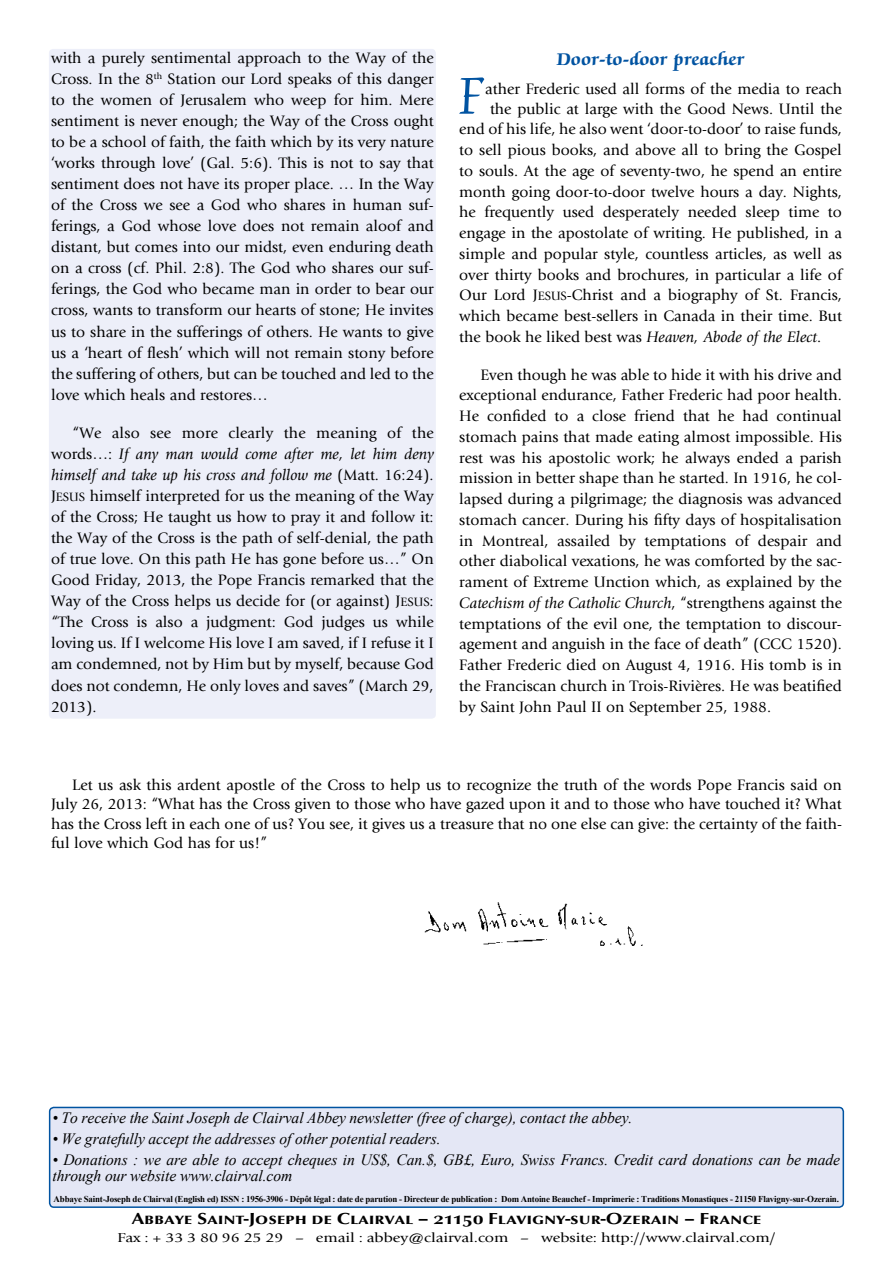
<style>
.page{position:relative;width:893px;height:1263px;background:#fff}
.page>*{position:absolute;margin:0;border:0;box-sizing:border-box;transform-origin:0 0}
.t1{font:60px "Zapf Chancery Std";color:#0053a1;scale:.91 1}
.t2{font:700 19.5px "Zapf Chancery Std";letter-spacing:.015em;color:#0053a1}
.t3{font:700 16.5px "Opus Sm Caps";letter-spacing:-.005em;color:#000;scale:1.2 1}
.t4{font:15.75px/21px "Giovanni";color:#000;text-align:justify}
.t5{font:italic 15.75px/16.5px "Times New Roman";letter-spacing:-.005em;color:#000}
.t6{font:13.5px "Giovanni";letter-spacing:-.005em;color:#000;scale:1.2 1}
.t7{font:700 9px "Times New Roman";letter-spacing:-.02em;color:#000}
.s1{font-style:italic}
.s2{font-family:"Giovanni Book SC800"}
.s3{font-family:"Giovanni Book SC800";font-size:12.6px}
</style>
<div class="page">
<div style="left:49px;top:49px;width:387px;height:670px;background:#edeff9;border-radius:4px"></div>
<img style="left:424px;top:902px;width:219px;height:44px">
<div style="left:50px;top:1107px;width:793px;height:100px;background:#e4e7f5;border-radius:4px"></div>
<div style="left:49px;top:1107px;width:795px;height:101px;border:2px solid #0053a1;border-radius:4px"></div>
<p class="t4" style="left:51px;top:47px;width:384px">with a purely sentimental approach to the Way of the Cross. In the 8<sup>th</sup> Station our Lord speaks of this danger to the women of Jerusalem who weep for him. Mere sentiment is never enough; the Way of the Cross ought to be a school of faith, the faith which by its very nature ‘works through love’ (Gal. 5:6). This is not to say that sentiment does not have its proper place. … In the Way of the Cross we see a God who shares in human suf&shy;ferings, a God whose love does not remain aloof and distant, but comes into our midst, even enduring death on a cross (cf. Phil. 2:8). The God who shares our suf&shy;ferings, the God who became man in order to bear our cross, wants to transform our hearts of stone; He invites us to share in the sufferings of others. He wants to give us a ‘heart of flesh’ which will not remain stony before the suffering of others, but can be touched and led to the love which heals and restores…</p>
<p class="t4" style="left:51px;top:422px;width:384px;text-indent:21px">“We also see more clearly the meaning of the words…: <span class="s1">If any man would come after me, let him deny himself and take up his cross and follow me</span> (Matt. 16:24).<br><span class="s2">J</span><span class="s3">ESUS</span> himself interpreted for us the meaning of the Way of the Cross; He taught us how to pray it and follow it: the Way of the Cross is the path of self-denial, the path of true love. On this path He has gone before us…” On Good Friday, 2013, the Pope Francis remarked that the Way of the Cross helps us decide for (or against) <span class="s2">J</span><span class="s3">ESUS</span>: “The Cross is also a judgment: God judges us while loving us. If I welcome His love I am saved, if I refuse it I am condemned, not by Him but by myself, because God does not condemn, He only loves and saves” (March 29, 2013).</p>
<p class="t2" style="left:557px;top:49px;width:189px">Door-to-door preacher</p>
<h1 class="t1" style="left:459px;top:65px;width:28px">F</h1>
<p class="t4" style="left:485px;top:79px;width:358px">ather Frederic used all forms of the media to reach</p>
<p class="t4" style="left:490px;top:98px;width:353px">the public at large with the Good News. Until the</p>
<p class="t4" style="left:459px;top:119px;width:384px">end of his life, he also went ‘door-to-door’ to raise funds,</p>
<p class="t4" style="left:459px;top:140px;width:384px">to sell pious books, and above all to bring the Gospel</p>
<p class="t4" style="left:459px;top:160px;width:384px">to souls. At the age of seventy-two, he spend an entire</p>
<p class="t4" style="left:459px;top:181px;width:384px">month going door-to-door twelve hours a day. Nights,</p>
<p class="t4" style="left:459px;top:202px;width:384px">he frequently used desperately needed sleep time to</p>
<p class="t4" style="left:459px;top:223px;width:384px">engage in the apostolate of writing. He published, in a</p>
<p class="t4" style="left:459px;top:243px;width:384px">simple and popular style, countless articles, as well as</p>
<p class="t4" style="left:459px;top:264px;width:384px">over thirty books and brochures, in particular a life of</p>
<p class="t4" style="left:459px;top:285px;width:384px">Our Lord <span class="s2">J</span><span class="s3">ESUS</span>-Christ and a biography of St. Francis,</p>
<p class="t4" style="left:459px;top:306px;width:384px">which became best-sellers in Canada in their time. But</p>
<p class="t4" style="left:459px;top:326px;width:364px">the book he liked best was <span class="s1">Heaven, Abode of the Elect</span>.</p>
<p class="t4" style="left:459px;top:364px;width:384px;text-indent:21px">Even though he was able to hide it with his drive and exceptional endurance, Father Frederic had poor health.<br>He confided to a close friend that he had continual stomach pains that made eating almost impossible. His rest was his apostolic work; he always ended a parish mission in better shape than he started. In 1916, he col&shy;lapsed during a pilgrimage; the diagnosis was advanced stomach cancer. During his fifty days of hospitalisation in Montreal, assailed by temptations of despair and other diabolical vexations, he was comforted by the sac&shy;rament of Extreme Unction which, as explained by the <span class="s1">Catechism of the Catholic Church</span>, “strengthens against the temptations of the evil one, the temptation to discour&shy;agement and anguish in the face of death” (CCC 1520).<br>Father Frederic died on August 4, 1916. His tomb is in the Franciscan church in Trois-Rivières. He was beatified by Saint John Paul II on September 25, 1988.</p>
<p class="t4" style="left:51px;top:775px;width:793px;line-height:19.5px;text-indent:21px">Let us ask this ardent apostle of the Cross to help us to recognize the truth of the words Pope Francis said on July 26, 2013: “What has the Cross given to those who have gazed upon it and to those who have touched it? What has the Cross left in each one of us? You see, it gives us a treasure that no one else can give: the certainty of the faith&shy;ful love which God has for us!”</p>
<p class="t5" style="left:53px;top:1109px;width:581px">• To receive the Saint Joseph de Clairval Abbey newsletter (free of charge), contact the abbey.</p>
<p class="t5" style="left:53px;top:1130px;width:390px">• We gratefully accept the addresses of other potential readers.</p>
<p class="t5" style="left:53px;top:1151px;width:789px">• Donations : we are able to accept cheques in US$, Can.$, GB£, Euro, Swiss Francs. Credit card donations can be made through our website www.clairval.com</p>
<p class="t7" style="left:54px;top:1193px;width:787px">Abbaye Saint-Joseph de Clairval (English ed) ISSN : 1956-3906 - Dépôt légal : date de parution - Directeur de publication : Dom Antoine Beauchef - Imprimerie : Traditions Monastiques - 21150 Flavigny-sur-Ozerain.</p>
<p class="t3" style="left:131px;top:1209px;width:527px">Abbaye Saint-Joseph de Clairval – 21150 Flavigny-sur-Ozerain – France</p>
<p class="t6" style="left:117px;top:1229px;width:550px">Fax : + 33 3 80 96 25 29 – email : abbey@clairval.com – website: http://www.clairval.com/</p>
</div>
